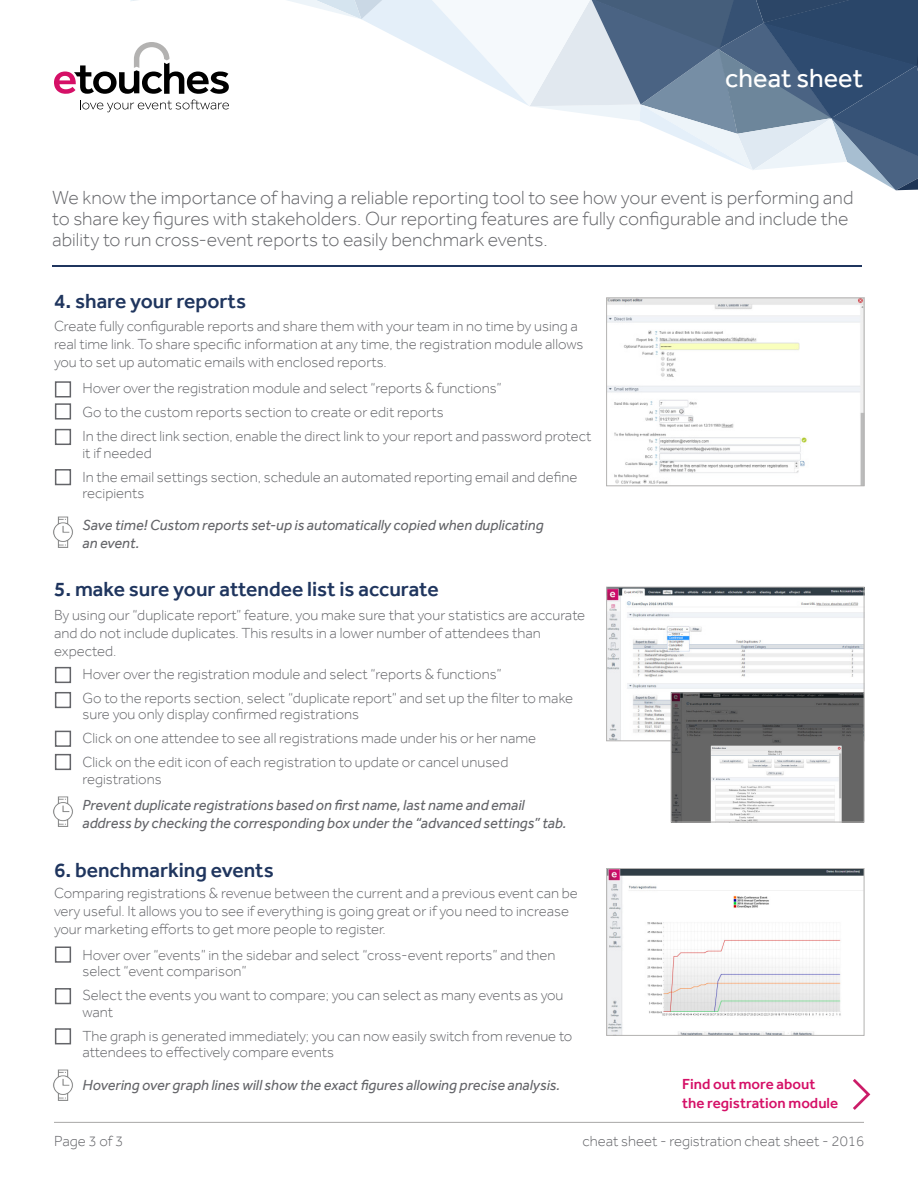
<style>
.page{position:relative;width:918px;height:1188px;background:#fff}
.page>*{position:absolute;margin:0;border:0;box-sizing:border-box;transform-origin:0 0}
.t1{font:27px "Effra";color:#fff}
.t2{font:500 21px "Effra";color:#1f355e}
.t3{font:300 19.5px/21px "Effra";color:#646569}
.t4{font:300 15px/18px "Effra";color:#646569}
.t5{font:italic 15px/18px "Effra";color:#646569}
.t6{font:500 15px/18.8px "Effra";color:#d51067}
</style>
<div class="page">
<svg style="left:54px;top:0;width:864px;height:190px"></svg>
<hr style="left:54px;top:1122px;width:810px;height:1px;background:#b3b2b1">
<hr style="left:52px;top:265px;width:810px;height:1px;background:#1f355e">
<img style="left:608px;top:300px;width:254px;height:184px">
<div style="left:606px;top:298px;width:258px;height:188px;border:1px solid #b3b2b1"></div>
<img style="left:608px;top:589px;width:254px;height:150px">
<div style="left:606px;top:587px;width:258px;height:154px;border:1px solid #b3b2b1"></div>
<img style="left:673px;top:695px;width:189px;height:125px">
<div style="left:671px;top:693px;width:193px;height:129px;border:1px solid #b3b2b1"></div>
<img style="left:608px;top:870px;width:254px;height:164px">
<div style="left:606px;top:868px;width:258px;height:168px;border:1px solid #b3b2b1"></div>
<div style="left:55px;top:381px;width:16px;height:17px;border:2px solid #646569"></div>
<div style="left:55px;top:667px;width:16px;height:16px;border:2px solid #646569"></div>
<div style="left:55px;top:946px;width:16px;height:17px;border:2px solid #646569"></div>
<div style="left:55px;top:429px;width:16px;height:16px;border:2px solid #646569"></div>
<div style="left:55px;top:403px;width:16px;height:17px;border:2px solid #646569"></div>
<div style="left:55px;top:692px;width:16px;height:16px;border:2px solid #646569"></div>
<div style="left:55px;top:988px;width:16px;height:16px;border:2px solid #646569"></div>
<div style="left:55px;top:469px;width:16px;height:16px;border:2px solid #646569"></div>
<div style="left:55px;top:731px;width:16px;height:16px;border:2px solid #646569"></div>
<div style="left:55px;top:754px;width:16px;height:16px;border:2px solid #646569"></div>
<div style="left:55px;top:1028px;width:16px;height:16px;border:2px solid #646569"></div>
<svg style="left:853px;top:1079px;width:17px;height:31px"></svg>
<img style="left:53px;top:516px;width:20px;height:31px">
<img style="left:53px;top:796px;width:20px;height:31px">
<img style="left:53px;top:1069px;width:20px;height:31px">
<h1 class="t1" style="left:725px;top:62px;width:139px">cheat sheet</h1>
<p class="t3" style="left:52px;top:187px;width:803px">We know the importance of having a reliable reporting tool to see how your event is performing and to share key figures with stakeholders. Our reporting features are fully configurable and include the ability to run cross-event reports to easily benchmark events.</p>
<h2 class="t2" style="left:54px;top:289px;width:194px">4. share your reports</h2>
<p class="t4" style="left:54px;top:317px;width:531px">Create fully configurable reports and share them with your team in no time by using a real time link. To share specific information at any time, the registration module allows you to set up automatic emails with enclosed reports.</p>
<p class="t4" style="left:82px;top:376px;width:511px;line-height:24px">Hover over the registration module and select “reports &amp; functions”<br>Go to the custom reports section to create or edit reports<br>In the direct link section, enable the direct link to your report and password protect</p>
<p class="t4" style="left:82px;top:441px;width:497px;line-height:24px">it if needed<br>In the email settings section, schedule an automated reporting email and define</p>
<p class="t4" style="left:82px;top:484px;width:63px">recipients</p>
<p class="t5" style="left:82px;top:515px;width:463px">Save time! Custom reports set-up is automatically copied when duplicating an event.</p>
<h2 class="t2" style="left:54px;top:577px;width:386px">5. make sure your attendee list is accurate</h2>
<p class="t4" style="left:54px;top:606px;width:533px">By using our “duplicate report” feature, you make sure that your statistics are accurate and do not include duplicates. This results in a lower number of attendees than expected.</p>
<p class="t4" style="left:82px;top:662px;width:492px;line-height:24px">Hover over the registration module and select “reports &amp; functions”<br>Go to the reports section, select “duplicate report” and set up the filter to make</p>
<p class="t4" style="left:82px;top:702px;width:455px;line-height:24px">sure you only display confirmed registrations<br>Click on one attendee to see all registrations made under his or her name<br>Click on the edit icon of each registration to update or cancel unused</p>
<p class="t4" style="left:82px;top:770px;width:81px">registrations</p>
<p class="t5" style="left:82px;top:796px;width:486px">Prevent duplicate registrations based on first name, last name and email address by checking the corresponding box under the “advanced settings” tab.</p>
<h2 class="t2" style="left:54px;top:857px;width:221px">6. benchmarking events</h2>
<p class="t4" style="left:54px;top:884px;width:525px">Comparing registrations &amp; revenue between the current and a previous event can be very useful. It allows you to see if everything is going great or if you need to increase your marketing efforts to get more people to register.</p>
<p class="t4" style="left:82px;top:947px;width:475px;line-height:16.5px">Hover over “events” in the sidebar and select “cross-event reports” and then select “event comparison”</p>
<p class="t4" style="left:82px;top:987px;width:483px;line-height:16.5px">Select the events you want to compare; you can select as many events as you want</p>
<p class="t4" style="left:82px;top:1028px;width:491px;line-height:16.5px">The graph is generated immediately; you can now easily switch from revenue to attendees to effectively compare events</p>
<p class="t5" style="left:82px;top:1076px;width:479px">Hovering over graph lines will show the exact figures allowing precise analysis.</p>
<p class="t6" style="left:682px;top:1075px;width:157px">Find out more about the registration module</p>
<p class="t4" style="left:54px;top:1132px;width:71px">Page 3 of 3</p>
<p class="t4" style="left:582px;top:1132px;width:283px">cheat sheet - registration cheat sheet - 2016</p>
</div>
